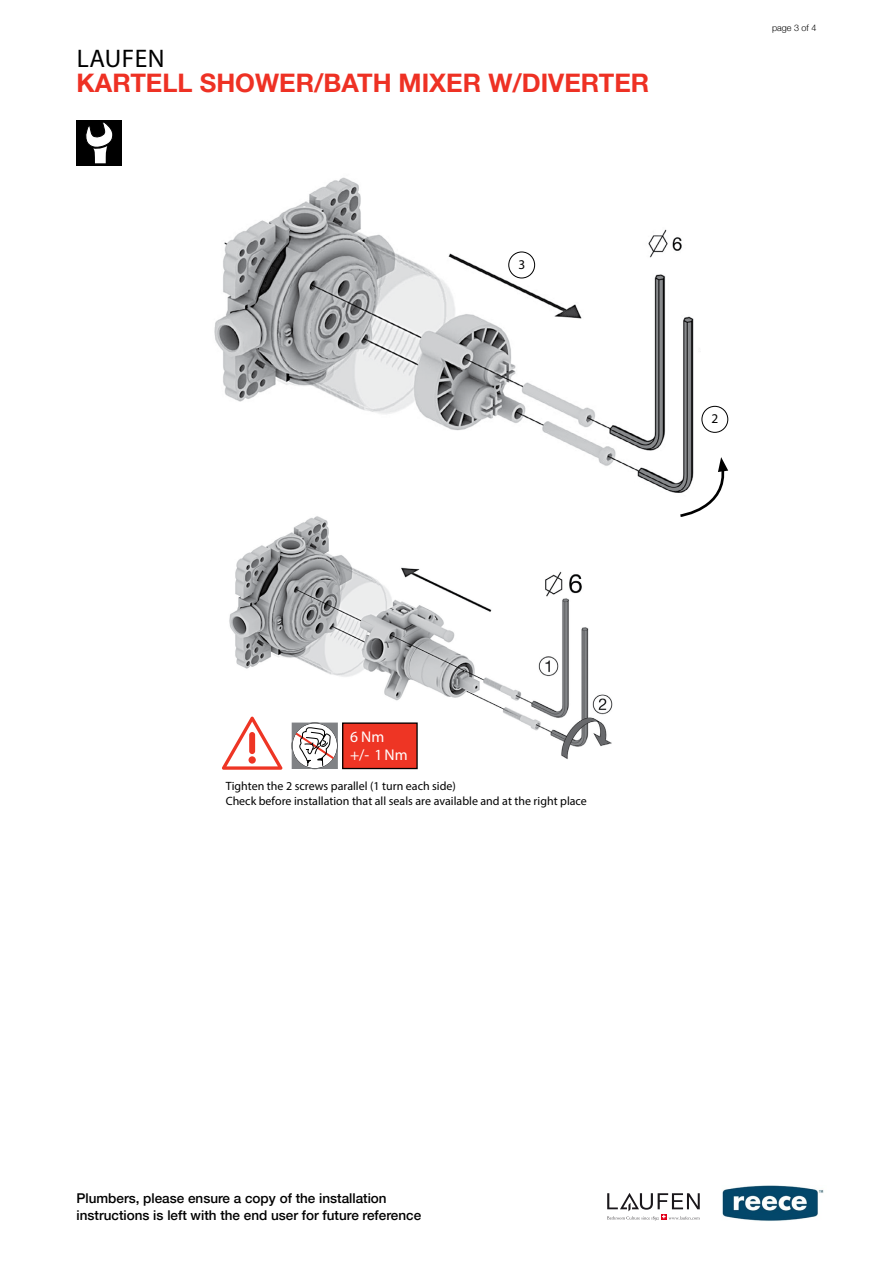
<style>
.page{position:relative;width:893px;height:1263px;background:#fff}
.page>*{position:absolute;margin:0;border:0;box-sizing:border-box;transform-origin:0 0}
.t1{font:700 25.5px "Helvetica Neue";color:#ee3124}
.t2{font:25.5px "Myriad Pro";letter-spacing:.02em;color:#000}
.t3{font:700 15.6px/18.1px "Helvetica Neue LT Pro";color:#fff}
.t4{font:500 13.5px/16.5px "Helvetica Neue";color:#000}
.t5{font:300 13.35px "Helvetica Neue LT Pro";color:#000}
.t6{font:300 12px/15px "Helvetica Neue LT Pro";color:#000}
.t7{font:300 9px "Helvetica Neue";color:#000}
</style>
<div class="page">
<svg style="left:607px;top:1193px;width:93px;height:27px"></svg>
<div style="left:77px;top:120px;width:45px;height:46px;background:#000"></div>
<svg style="left:85px;top:122px;width:28px;height:41px"></svg>
<img style="left:214px;top:177px;width:480px;height:316px">
<div style="left:702px;top:406px;width:26px;height:27px;border:1px solid #000;border-radius:50%"></div>
<div style="left:508px;top:252px;width:27px;height:26px;border:1px solid #000;border-radius:50%"></div>
<img style="left:229px;top:516px;width:384px;height:254px">
<div style="left:343px;top:723px;width:74px;height:45px;background:#ee3524"></div>
<div style="left:342px;top:722px;width:76px;height:47px;border:1px solid #000"></div>
<svg style="left:292px;top:722px;width:46px;height:47px"></svg>
<svg style="left:222px;top:717px;width:60px;height:53px"></svg>
<div style="left:249px;top:732px;width:6px;height:22px;background:#ee3524;border-radius:3px"></div>
<div style="left:249px;top:756px;width:7px;height:8px;background:#ee3524;border-radius:50%"></div>
<svg style="left:678px;top:457px;width:50px;height:60px"></svg>
<img style="left:722px;top:1185px;width:102px;height:36px">
<h1 class="t2" style="left:77px;top:43px;width:89px">LAUFEN</h1>
<h1 class="t1" style="left:77px;top:67px;width:574px">KARTELL SHOWER/BATH MIXER W/DIVERTER</h1>
<p class="t7" style="left:772px;top:22px;width:46px">page 3 of 4</p>
<p class="t5" style="left:518px;top:256px;width:8px">3</p>
<p class="t5" style="left:712px;top:410px;width:8px">2</p>
<h2 class="t3" style="left:350px;top:727px;width:59px">6 Nm<br>+/- 1 Nm</h2>
<p class="t6" style="left:226px;top:778px;width:363px">Tighten the 2 screws parallel (1 turn each side)<br>Check before installation that all seals are available and at the right place</p>
<p class="t4" style="left:77px;top:1190px;width:346px">Plumbers, please ensure a copy of the installation instructions is left with the end user for future reference</p>
</div>
